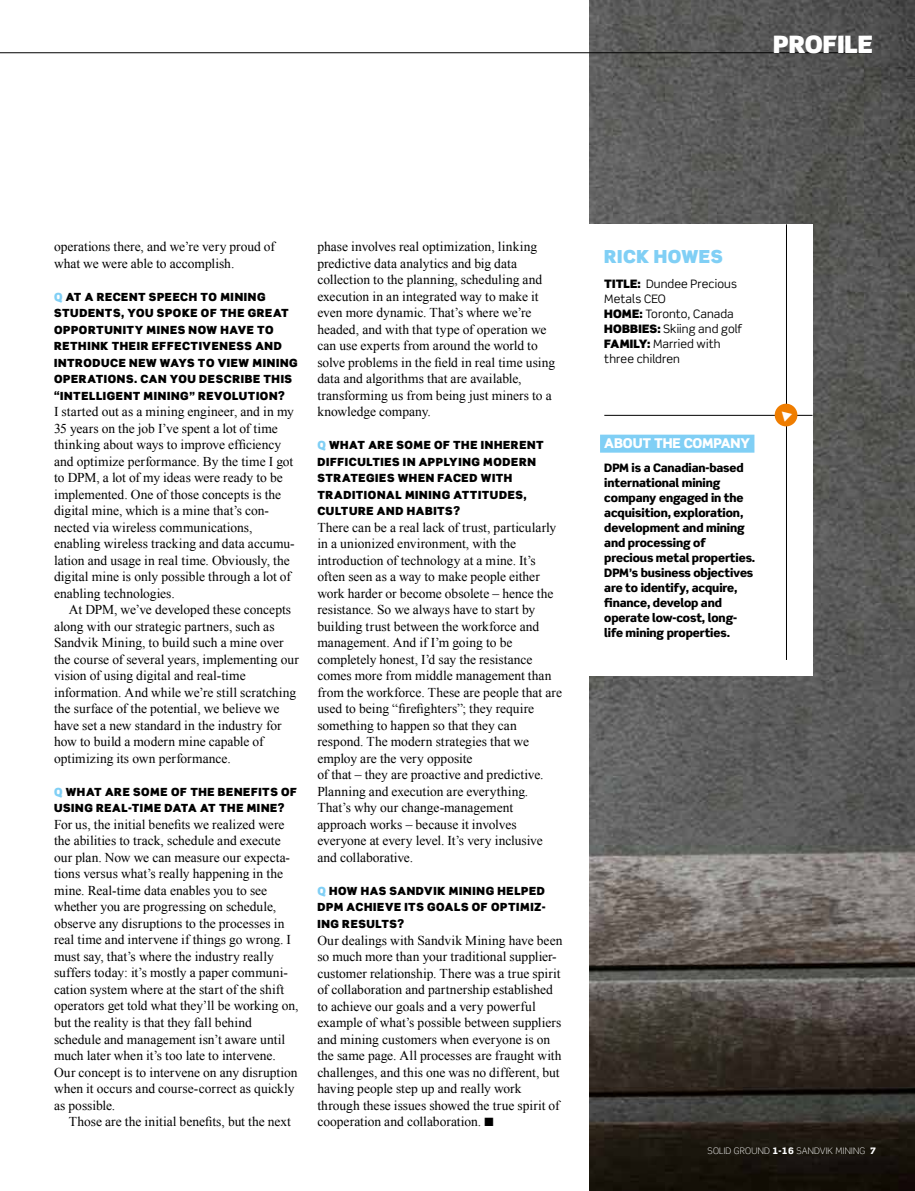
<style>
.page{position:relative;width:915px;height:1191px;background:#fff}
.page>*{position:absolute;margin:0;border:0;box-sizing:border-box;transform-origin:0 0}
.t1{font:900 24px "Scene Pro";color:#fff}
.t2{font:900 18px "Scene Pro";letter-spacing:.03em;color:#80cff5}
.t3{font:13.5px/16.5px "Times New Roman WGL";color:#000}
.t4{font:900 13.5px "Scene Pro";letter-spacing:-.01em;color:#fff}
.t5{font:900 11.7px/15px "Scene Pro";letter-spacing:-.01em;color:#000}
.t6{font:11.7px/15px "Scene Pro";letter-spacing:.005em;color:#000}
.t7{font:900 11.25px/16.5px "Scene Pro";letter-spacing:.055em;color:#000}
.t8{font:300 9px "Scene Pro";letter-spacing:.025em;color:#fff}
.s1{color:#80cff5}
.s2{font-weight:900}
</style>
<div class="page">
<img style="left:589px;top:0;width:325px;height:1191px">
<hr style="left:0;top:52px;width:871px;height:1px;background:#000">
<div style="left:571px;top:224px;width:241px;height:452px;background:#fff"></div>
<hr style="left:604px;top:415px;width:208px;height:1px;background:#000">
<hr style="left:785px;top:224px;width:1px;height:436px;background:#000">
<div style="left:600px;top:434px;width:154px;height:18px;background:#80cff5"></div>
<svg style="left:773px;top:402px;width:25px;height:25px"></svg>
<h1 class="t1" style="left:772px;top:28px;width:101px">PROFILE</h1>
<p class="t3" style="left:54px;top:238px;width:222px">operations there, and we’re very proud of what we were able to accomplish.</p>
<p class="t7" style="left:54px;top:288px;width:245px"><span class="s1">Q</span> AT A RECENT SPEECH TO MINING<br>STUDENTS, YOU SPOKE OF THE GREAT<br>OPPORTUNITY MINES NOW HAVE TO<br>RETHINK THEIR EFFECTIVENESS AND<br>INTRODUCE NEW WAYS TO VIEW MINING<br>OPERATIONS. CAN YOU DESCRIBE THIS “INTELLIGENT MINING” REVOLUTION?</p>
<p class="t3" style="left:54px;top:403px;width:242px">I started out as a mining engineer, and in my 35 years on the job I’ve spent a lot of time thinking about ways to improve efficiency and optimize performance. By the time I got to DPM, a lot of my ideas were ready to be implemented. One of those concepts is the digital mine, which is a mine that’s con&shy;nected via wireless communications, enabling wireless tracking and data accumu&shy;lation and usage in real time. Obviously, the digital mine is only possible through a lot of enabling technologies.</p>
<p class="t3" style="left:54px;top:601px;width:246px;text-indent:15px">At DPM, we’ve developed these concepts along with our strategic partners, such as Sandvik Mining, to build such a mine over the course of several years, implementing our vision of using digital and real-time information. And while we’re still scratching the surface of the potential, we believe we have set a new standard in the industry for how to build a modern mine capable of optimizing its own performance.</p>
<p class="t7" style="left:54px;top:783px;width:244px"><span class="s1">Q</span> WHAT ARE SOME OF THE BENEFITS OF<br>USING REAL-TIME DATA AT THE MINE?</p>
<p class="t3" style="left:54px;top:816px;width:246px">For us, the initial benefits we realized were the abilities to track, schedule and execute our plan. Now we can measure our expecta&shy;tions versus what’s really happening in the mine. Real-time data enables you to see whether you are progressing on schedule, observe any disruptions to the processes in real time and intervene if things go wrong. I must say, that’s where the industry really suffers today: it’s mostly a paper communi&shy;cation system where at the start of the shift operators get told what they’ll be working on, but the reality is that they fall behind schedule and management isn’t aware until much later when it’s too late to intervene.<br>Our concept is to intervene on any disruption when it occurs and course-correct as quickly as possible.</p>
<p class="t3" style="left:69px;top:1113px;width:223px">Those are the initial benefits, but the next</p>
<p class="t3" style="left:317px;top:238px;width:239px">phase involves real optimization, linking predictive data analytics and big data collection to the planning, scheduling and execution in an integrated way to make it even more dynamic. That’s where we’re headed, and with that type of operation we can use experts from around the world to solve problems in the field in real time using data and algorithms that are available, transforming us from being just miners to a knowledge company.</p>
<p class="t7" style="left:317px;top:437px;width:228px"><span class="s1">Q</span> WHAT ARE SOME OF THE INHERENT<br>DIFFICULTIES IN APPLYING MODERN<br>STRATEGIES WHEN FACED WITH<br>TRADITIONAL MINING ATTITUDES,<br>CULTURE AND HABITS?</p>
<p class="t3" style="left:317px;top:519px;width:246px">There can be a real lack of trust, particularly in a unionized environment, with the introduction of technology at a mine. It’s often seen as a way to make people either work harder or become obsolete – hence the resistance. So we always have to start by building trust between the workforce and management. And if I’m going to be completely honest, I’d say the resistance comes more from middle management than from the workforce. These are people that are used to being “firefighters”; they require something to happen so that they can respond. The modern strategies that we employ are the very opposite<br>of that – they are proactive and predictive.<br>Planning and execution are everything.<br>That’s why our change-management approach works – because it involves everyone at every level. It’s very inclusive and collaborative.</p>
<p class="t7" style="left:317px;top:882px;width:229px;text-align:justify"><span class="s1">Q</span> HOW HAS SANDVIK MINING HELPED DPM ACHIEVE ITS GOALS OF OPTIMIZ-ING RESULTS?</p>
<p class="t3" style="left:317px;top:931px;width:246px">Our dealings with Sandvik Mining have been so much more than your traditional supplier&shy;customer relationship. There was a true spirit of collaboration and partnership established to achieve our goals and a very powerful example of what’s possible between suppliers and mining customers when everyone is on the same page. All processes are fraught with challenges, and this one was no different, but having people step up and really work through these issues showed the true spirit of cooperation and collaboration. ■</p>
<h2 class="t2" style="left:604px;top:245px;width:120px">RICK HOWES</h2>
<p class="t6" style="left:604px;top:276px;width:139px"><span class="s2">TITLE:</span> Dundee Precious<br>Metals CEO<br><span class="s2">HOME:</span> Toronto, Canada<br><span class="s2">HOBBIES:</span> Skiing and golf<br><span class="s2">FAMILY:</span> Married with three children</p>
<p class="t4" style="left:604px;top:435px;width:147px">ABOUT THE COMPANY</p>
<p class="t5" style="left:604px;top:460px;width:152px">DPM is a Canadian-based international mining company engaged in the acquisition, exploration, development and mining and processing of precious metal properties.<br>DPM’s business objectives are to identify, acquire, finance, develop and operate low-cost, long&shy;life mining properties.</p>
<p class="t8" style="left:707px;top:1145px;width:170px">SOLID GROUND <span class="s2">1-16</span> SANDVIK MINING <span class="s2">7</span></p>
</div>
